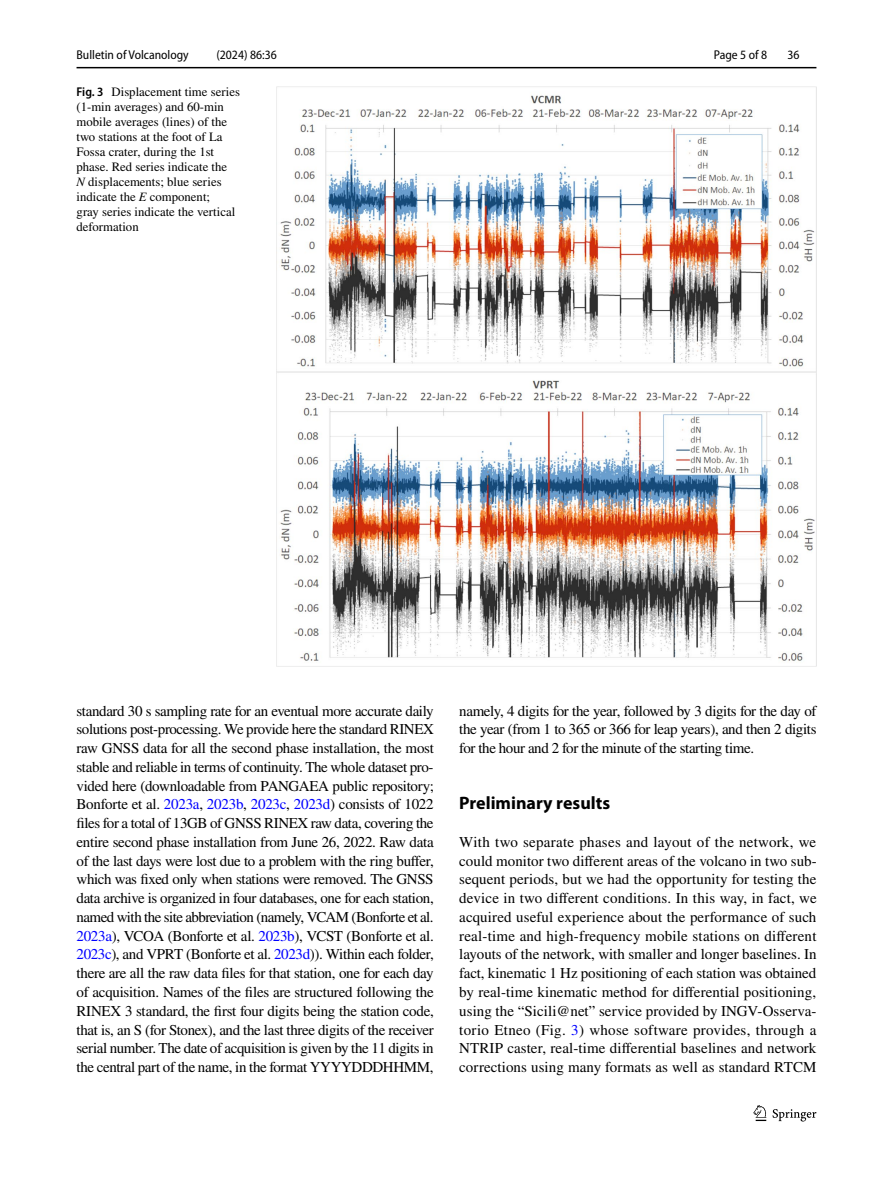
<style>
.page{position:relative;width:893px;height:1187px;background:#fff}
.page>*{position:absolute;margin:0;border:0;box-sizing:border-box;transform-origin:0 0}
.t1{font:700 18px "Myriad Pro";color:#000}
.t2{font:15px/18.8px "STIX";letter-spacing:-.025em;color:#000;text-align:justify}
.t3{font:12.75px/15px "STIX";color:#000}
.t4{font:semi-condensed 12.75px "Myriad Pro";color:#000}
.s1{font-family:"Myriad Pro";font-weight:600;font-stretch:semi-condensed}
.s2{font-style:italic}
.s3{color:#00f}
</style>
<div class="page">
<hr style="left:77px;top:67px;width:739px;height:1px;background:#000">
<svg style="left:753px;top:1105px;width:13px;height:15px"></svg>
<svg style="left:773px;top:1109px;width:43px;height:12px"></svg>
<img style="left:276px;top:87px;width:540px;height:580px">
<p class="t4" style="left:77px;top:48px;width:114px">Bulletin of Volcanology</p>
<p class="t4" style="left:216px;top:48px;width:62px">(2024) 86:36</p>
<p class="t4" style="left:714px;top:48px;width:55px">Page 5 of 8</p>
<p class="t4" style="left:787px;top:48px;width:14px">36</p>
<p class="t3" style="left:77px;top:85px;width:165px"><span class="s1">Fig. 3</span> Displacement time series (1-min averages) and 60-min mobile averages (lines) of the two stations at the foot of La<br>Fossa crater, during the 1st phase. Red series indicate the<br><span class="s2">N</span> displacements; blue series indicate the <span class="s2">E</span> component;<br>gray series indicate the vertical deformation</p>
<p class="t2" style="left:77px;top:702px;width:359px">standard 30 s sampling rate for an eventual more accurate daily solutions post-processing. We provide here the standard RINEX raw GNSS data for all the second phase installation, the most stable and reliable in terms of continuity. The whole dataset pro&shy;vided here (downloadable from PANGAEA public repository; Bonforte et al. <span class="s3">2023a</span>, <span class="s3">2023b</span>, <span class="s3">2023c</span>, <span class="s3">2023d</span>) consists of 1022 files for a total of 13GB of GNSS RINEX raw data, covering the entire second phase installation from June 26, 2022. Raw data of the last days were lost due to a problem with the ring buffer, which was fixed only when stations were removed. The GNSS data archive is organized in four databases, one for each station, named with the site abbreviation (namely, VCAM (Bonforte et al.<br><span class="s3">2023a</span>), VCOA (Bonforte et al. <span class="s3">2023b</span>), VCST (Bonforte et al.<br><span class="s3">2023c</span>), and VPRT (Bonforte et al. <span class="s3">2023d</span>)). Within each folder, there are all the raw data files for that station, one for each day of acquisition. Names of the files are structured following the RINEX 3 standard, the first four digits being the station code, that is, an S (for Stonex), and the last three digits of the receiver serial number. The date of acquisition is given by the 11 digits in the central part of the name, in the format YYYYDDDHHMM,</p>
<p class="t2" style="left:459px;top:702px;width:359px">namely, 4 digits for the year, followed by 3 digits for the day of the year (from 1 to 365 or 366 for leap years), and then 2 digits for the hour and 2 for the minute of the starting time.</p>
<p class="t1" style="left:459px;top:791px;width:152px">Preliminary results</p>
<p class="t2" style="left:459px;top:833px;width:359px">With two separate phases and layout of the network, we could monitor two different areas of the volcano in two sub&shy;sequent periods, but we had the opportunity for testing the device in two different conditions. In this way, in fact, we acquired useful experience about the performance of such real-time and high-frequency mobile stations on different layouts of the network, with smaller and longer baselines. In fact, kinematic 1 Hz positioning of each station was obtained by real-time kinematic method for differential positioning, using the “Sicili@net” service provided by INGV-Osserva&shy;torio Etneo (Fig. <span class="s3">3</span>) whose software provides, through a NTRIP caster, real-time differential baselines and network corrections using many formats as well as standard RTCM</p>
</div>
